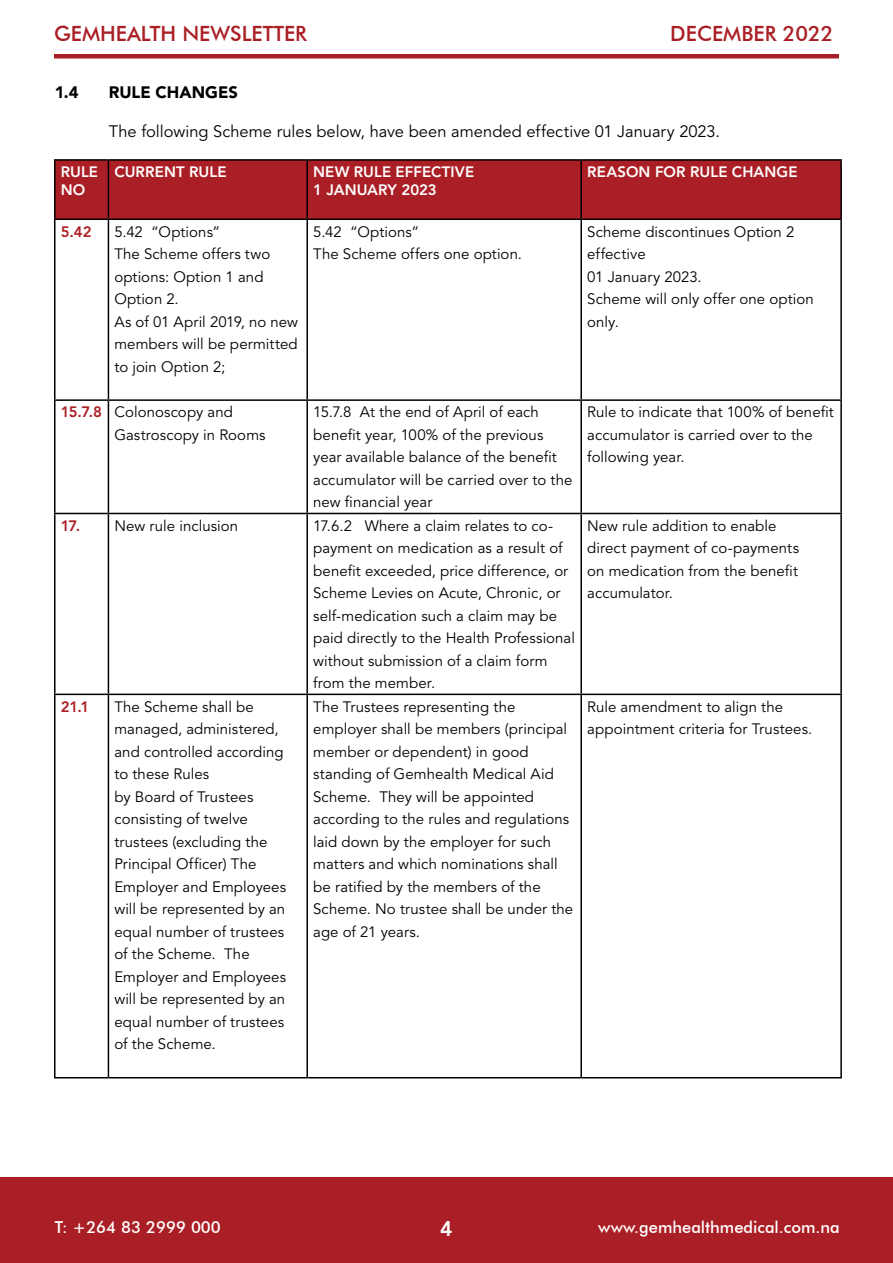
<style>
.page{position:relative;width:893px;height:1263px;background:#fff}
.page>*{position:absolute;margin:0;border:0;box-sizing:border-box;transform-origin:0 0}
.t1{font:500 21px "Futura BT";color:#aa1f25}
.t2{font:800 21px "Avenir LT Std";color:#fff}
.t3{font:16.5px "Avenir LT Std";color:#000}
.t4{font:500 16.5px "Futura BT";color:#fff}
.t5{font:900 16.5px "Avenir LT Std";color:#000}
.t6{font:15px/22.5px "Avenir LT Std";letter-spacing:.005em;color:#000}
.t7{font:800 15px/18px "Avenir LT Std";letter-spacing:.005em;color:#fff}
.t8{font:800 15px "Avenir LT Std";color:#aa1f25}
.s1{font-weight:800;color:#aa1f25}
</style>
<div class="page">
<div style="left:0;top:1177px;width:893px;height:86px;background:#aa1f25"></div>
<div style="left:54px;top:54px;width:785px;height:5px;background:#aa1f25"></div>
<div style="left:56px;top:161px;width:784px;height:57px;background:#aa1f25"></div>
<hr style="left:54px;top:159px;width:54px;height:2px;background:#000">
<hr style="left:54px;top:161px;width:2px;height:57px;background:#000">
<hr style="left:108px;top:159px;width:199px;height:2px;background:#000">
<hr style="left:108px;top:161px;width:1px;height:57px;background:#000">
<hr style="left:307px;top:159px;width:274px;height:2px;background:#000">
<hr style="left:306px;top:161px;width:2px;height:57px;background:#000">
<hr style="left:581px;top:159px;width:261px;height:2px;background:#000">
<hr style="left:580px;top:161px;width:2px;height:57px;background:#000">
<hr style="left:840px;top:161px;width:2px;height:57px;background:#000">
<hr style="left:54px;top:218px;width:54px;height:2px;background:#000">
<hr style="left:54px;top:220px;width:2px;height:179px;background:#000">
<hr style="left:108px;top:218px;width:199px;height:2px;background:#000">
<hr style="left:108px;top:220px;width:1px;height:179px;background:#000">
<hr style="left:307px;top:218px;width:274px;height:2px;background:#000">
<hr style="left:306px;top:220px;width:2px;height:179px;background:#000">
<hr style="left:581px;top:218px;width:261px;height:2px;background:#000">
<hr style="left:580px;top:220px;width:2px;height:179px;background:#000">
<hr style="left:840px;top:220px;width:2px;height:179px;background:#000">
<hr style="left:54px;top:399px;width:54px;height:2px;background:#000">
<hr style="left:54px;top:401px;width:2px;height:112px;background:#000">
<hr style="left:108px;top:399px;width:199px;height:2px;background:#000">
<hr style="left:108px;top:401px;width:1px;height:112px;background:#000">
<hr style="left:307px;top:399px;width:274px;height:2px;background:#000">
<hr style="left:306px;top:401px;width:2px;height:112px;background:#000">
<hr style="left:581px;top:399px;width:261px;height:2px;background:#000">
<hr style="left:580px;top:401px;width:2px;height:112px;background:#000">
<hr style="left:840px;top:401px;width:2px;height:112px;background:#000">
<hr style="left:54px;top:513px;width:54px;height:1px;background:#000">
<hr style="left:54px;top:514px;width:2px;height:180px;background:#000">
<hr style="left:108px;top:513px;width:199px;height:1px;background:#000">
<hr style="left:108px;top:514px;width:1px;height:180px;background:#000">
<hr style="left:307px;top:513px;width:274px;height:1px;background:#000">
<hr style="left:306px;top:514px;width:2px;height:180px;background:#000">
<hr style="left:581px;top:513px;width:261px;height:1px;background:#000">
<hr style="left:580px;top:514px;width:2px;height:180px;background:#000">
<hr style="left:840px;top:514px;width:2px;height:180px;background:#000">
<hr style="left:54px;top:694px;width:54px;height:1px;background:#000">
<hr style="left:54px;top:695px;width:2px;height:382px;background:#000">
<hr style="left:108px;top:694px;width:199px;height:1px;background:#000">
<hr style="left:108px;top:695px;width:1px;height:382px;background:#000">
<hr style="left:307px;top:694px;width:274px;height:1px;background:#000">
<hr style="left:306px;top:695px;width:2px;height:382px;background:#000">
<hr style="left:581px;top:694px;width:261px;height:1px;background:#000">
<hr style="left:580px;top:695px;width:2px;height:382px;background:#000">
<hr style="left:840px;top:695px;width:2px;height:382px;background:#000">
<hr style="left:54px;top:1077px;width:54px;height:1px;background:#000">
<hr style="left:108px;top:1077px;width:199px;height:1px;background:#000">
<hr style="left:307px;top:1077px;width:274px;height:1px;background:#000">
<hr style="left:581px;top:1077px;width:261px;height:1px;background:#000">
<h1 class="t1" style="left:54px;top:21px;width:255px">GEMHEALTH NEWSLETTER</h1>
<h1 class="t1" style="left:670px;top:21px;width:165px">DECEMBER 2022</h1>
<p class="t5" style="left:55px;top:82px;width:185px">1.4 RULE CHANGES</p>
<p class="t3" style="left:109px;top:122px;width:613px">The following Scheme rules below, have been amended effective 01 January 2023.</p>
<p class="t7" style="left:61px;top:163px;width:39px">RU LE<br>NO</p>
<p class="t7" style="left:114px;top:163px;width:32px">CURRENT</p>
<p class="t7" style="left:189px;top:163px;width:29px">RULE</p>
<p class="t7" style="left:313px;top:163px;width:161px">NEW RULE EFFECTIVE<br>1 JAN UARY 2023</p>
<p class="t7" style="left:587px;top:163px;width:42px">REASON</p>
<p class="t7" style="left:655px;top:163px;width:121px">FOR RULE CHANGE</p>
<p class="t8" style="left:61px;top:222px;width:32px">5.42</p>
<p class="t6" style="left:114px;top:221px;width:185px">5.42 “Options”<br>The Scheme offers two options: Option 1 and<br>Option 2.<br>As of 01 April 2019, no new members will be permitted to join Option 2;</p>
<p class="t6" style="left:313px;top:221px;width:210px">5.42 “Options”<br>The Scheme offers one option.</p>
<p class="t6" style="left:587px;top:221px;width:228px">Scheme discontinues Option 2 effective<br>01 January 2023.<br>Scheme will only offer one option only.</p>
<p class="t6" style="left:114px;top:401px;width:153px;text-indent:-54px"><span class="s1">15.7.8</span> Colonoscopy and<br>Gastroscopy in Rooms</p>
<p class="t6" style="left:313px;top:401px;width:261px">15.7.8 At the end of April of each benefit year, 100% of the previous year available balance of the benefit accumulator will be carried over to the new financial year</p>
<p class="t6" style="left:587px;top:401px;width:248px">Rule to indicate that 100% of benefit accumulator is carried over to the following year.</p>
<p class="t6" style="left:61px;top:515px;width:179px"><span class="s1">17.</span> New rule inclusion</p>
<p class="t6" style="left:313px;top:515px;width:263px">17.6.2 Where a claim relates to co&shy;payment on medication as a result of benefit exceeded, price difference, or Scheme Levies on Acute, Chronic, or self-medication such a claim may be paid directly to the Health Professional without submission of a claim form from the member.</p>
<p class="t6" style="left:587px;top:515px;width:213px">New rule addition to enable direct payment of co-payments on medication from the benefit accumulator.</p>
<p class="t8" style="left:61px;top:698px;width:30px">21.1</p>
<p class="t6" style="left:114px;top:696px;width:173px">The Scheme shall be managed, administered, and controlled according to these Rules<br>by Board of Trustees consisting of twelve trustees (excluding the<br>Principal Officer) The<br>Employer and Employees will be represented by an equal number of trustees of the Scheme. The<br>Employer and Employees will be represented by an equal number of trustees of the Scheme.</p>
<p class="t6" style="left:313px;top:696px;width:262px">The Trustees representing the employer shall be members (principal member or dependent) in good standing of Gemhealth Medical Aid<br>Scheme. They will be appointed according to the rules and regulations laid down by the employer for such matters and which nominations shall be ratified by the members of the<br>Scheme. No trustee shall be under the age of 21 years.</p>
<p class="t6" style="left:587px;top:696px;width:227px">Rule amendment to align the appointment criteria for Trustees.</p>
<p class="t4" style="left:55px;top:1217px;width:168px">T: +264 83 2999 000</p>
<p class="t4" style="left:598px;top:1217px;width:243px">www.gemhealthmedical.com.na</p>
<h1 class="t2" style="left:440px;top:1216px;width:14px">4</h1>
</div>
